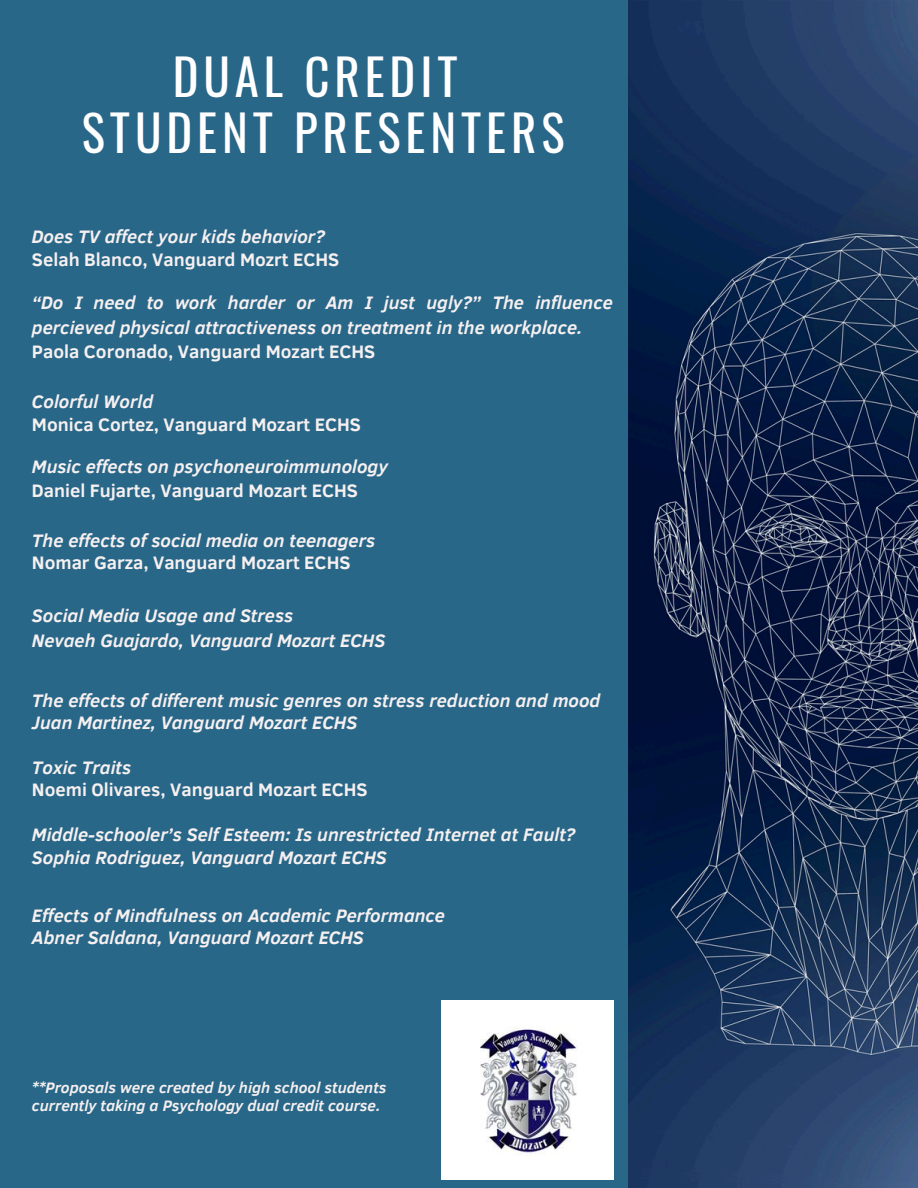
<style>
.page{position:relative;width:918px;height:1188px;background:#fff}
.page>*{position:absolute;margin:0;border:0;box-sizing:border-box;transform-origin:0 0}
.t1{font:48.9px/55.5px "Oswald";letter-spacing:.1em;color:#fff;text-align:center}
.t2{font:italic 700 18.45px/22.4px "Clear Sans";color:#f6f0f0}
.t3{font:700 18.45px/23.5px "Clear Sans";color:#f6f0f0}
.t4{font:italic 700 15.6px "Clear Sans";color:#f6f0f0}
.s1{font-style:normal}
.s2{font-style:italic}
</style>
<div class="page">
<div style="left:6px;top:0;width:622px;height:1188px;background:#296789"></div>
<img style="left:628px;top:0;width:290px;height:1188px">
<img style="left:441px;top:1001px;width:172px;height:179px">
<p class="t1" style="left:82px;top:47px;width:484px">DUAL CREDIT<br>STUDENT PRESENTERS</p>
<p class="t2" style="left:32px;top:225px;width:309px">Does TV affect your kids behavior?<br><span class="s1">Selah Blanco, Vanguard Mozrt ECHS</span></p>
<h1 class="t2" style="left:32px;top:290px;width:582px;line-height:24.6px">“Do I need to work harder or Am I just ugly?” The influence percieved physical attractiveness on treatment in the workplace.<br><span class="s1">Paola Coronado, Vanguard Mozart ECHS</span></h1>
<h2 class="t3" style="left:32px;top:389px;width:331px"><span class="s2">Colorful World<br></span>Monica Cortez, Vanguard Mozart ECHS</h2>
<h2 class="t2" style="left:32px;top:453px;width:358px;line-height:24.6px">Music effects on psychoneuroimmunology<br><span class="s1">Daniel Fujarte, Vanguard Mozart ECHS</span></h2>
<h2 class="t2" style="left:32px;top:528px;width:345px">The effects of social media on teenagers<br><span class="s1">Nomar Garza, Vanguard Mozart ECHS</span></h2>
<h2 class="t2" style="left:32px;top:601px;width:355px;line-height:25.8px">Social Media Usage and Stress<br>Nevaeh Guajardo, Vanguard Mozart ECHS</h2>
<h2 class="t2" style="left:32px;top:688px;width:570px">The effects of different music genres on stress reduction and mood<br>Juan Martinez, Vanguard Mozart ECHS</h2>
<h2 class="t3" style="left:32px;top:755px;width:337px;line-height:22.4px"><span class="s2">Toxic Traits<br></span>Noemi Olivares, Vanguard Mozart ECHS</h2>
<h2 class="t2" style="left:32px;top:823px;width:545px">Middle-schooler’s Self Esteem: Is unrestricted Internet at Fault?<br>Sophia Rodriguez, Vanguard Mozart ECHS</h2>
<h2 class="t2" style="left:32px;top:903px;width:415px">Effects of Mindfulness on Academic Performance<br>Abner Saldana, Vanguard Mozart ECHS</h2>
<h2 class="t4" style="left:32px;top:1076px;width:356px">**Proposals were created by high school students</h2>
<h2 class="t4" style="left:32px;top:1094px;width:350px">currently taking a Psychology dual credit course.</h2>
</div>
